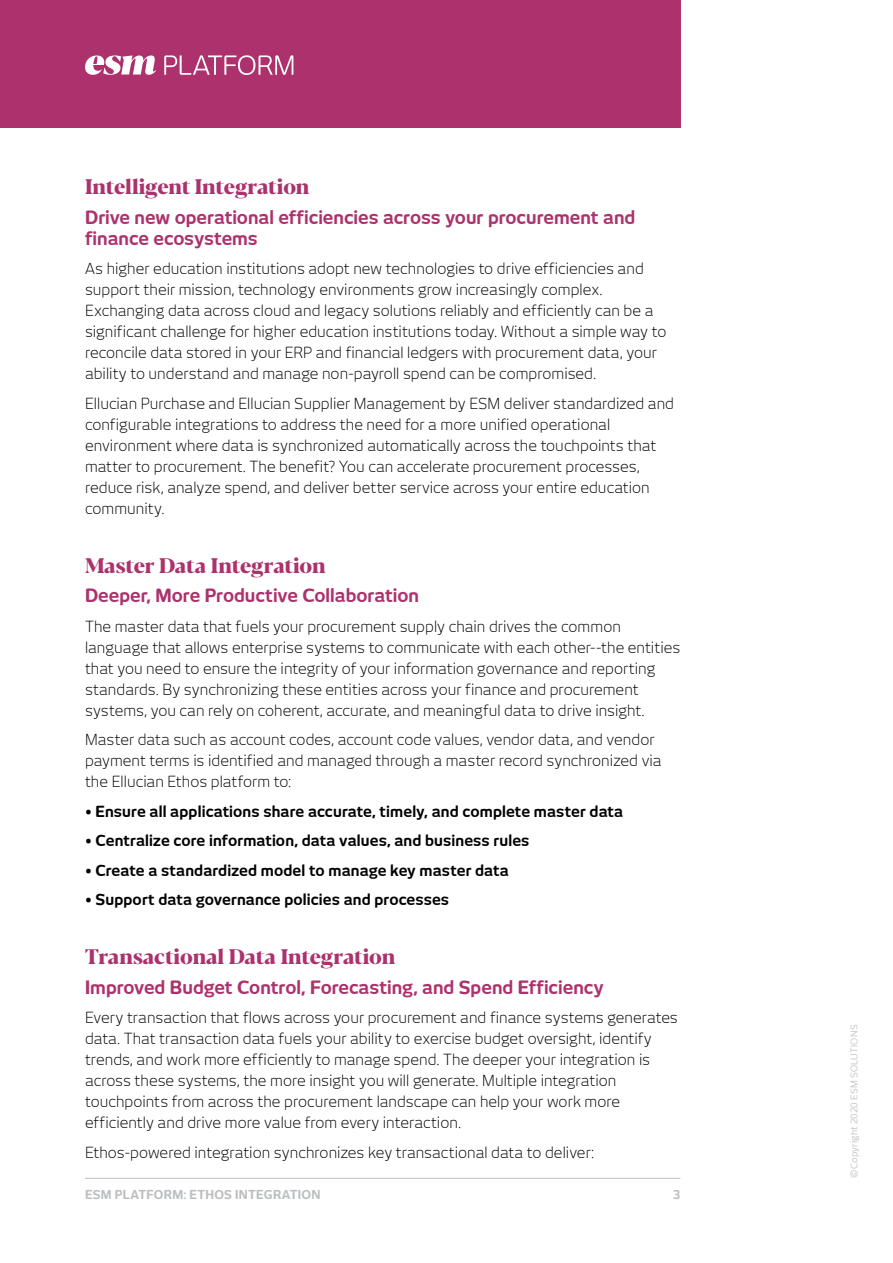
<style>
.page{position:relative;width:893px;height:1263px;background:#fff}
.page>*{position:absolute;margin:0;border:0;box-sizing:border-box;transform-origin:0 0}
.t1{font:700 expanded 21px "Blacker Pro Dis";letter-spacing:-.01em;color:#ac316c}
.t2{font:700 18px/21px "New June";letter-spacing:-.005em;color:#ac316c}
.t3{font:300 15px/21px "New June";letter-spacing:.005em;color:#000}
.t4{font:700 15px "New June";letter-spacing:.005em;color:#000}
.t5{font:700 12.15px "New June";letter-spacing:.015em;color:#bcbec0}
.t6{font:9.15px "New June";letter-spacing:.025em;color:#bcbec0}
</style>
<div class="page">
<hr style="left:85px;top:1178px;width:595px;height:1px;background:#bcbec0">
<div style="left:0;top:0;width:680px;height:128px;background:#ac316c"></div>
<svg style="left:85px;top:55px;width:208px;height:20px"></svg>
<h1 class="t1" style="left:85px;top:171px;width:226px">Intelligent Integration</h1>
<p class="t2" style="left:85px;top:206px;width:552px">Drive new operational efficiencies across your procurement and finance ecosystems</p>
<p class="t3" style="left:85px;top:258px;width:583px">As higher education institutions adopt new technologies to drive efficiencies and support their mission, technology environments grow increasingly complex.<br>Exchanging data across cloud and legacy solutions reliably and efficiently can be a significant challenge for higher education institutions today. Without a simple way to reconcile data stored in your ERP and financial ledgers with procurement data, your ability to understand and manage non-payroll spend can be compromised.</p>
<p class="t3" style="left:85px;top:393px;width:591px">Ellucian Purchase and Ellucian Supplier Management by ESM deliver standardized and configurable integrations to address the need for a more unified operational environment where data is synchronized automatically across the touchpoints that matter to procurement. The benefit? You can accelerate procurement processes, reduce risk, analyze spend, and deliver better service across your entire education community.</p>
<h1 class="t1" style="left:85px;top:550px;width:242px">Master Data Integration</h1>
<p class="t2" style="left:85px;top:585px;width:335px">Deeper, More Productive Collaboration</p>
<p class="t3" style="left:85px;top:616px;width:597px">The master data that fuels your procurement supply chain drives the common language that allows enterprise systems to communicate with each other--the entities that you need to ensure the integrity of your information governance and reporting standards. By synchronizing these entities across your finance and procurement systems, you can rely on coherent, accurate, and meaningful data to drive insight.</p>
<p class="t3" style="left:85px;top:729px;width:578px">Master data such as account codes, account code values, vendor data, and vendor payment terms is identified and managed through a master record synchronized via the Ellucian Ethos platform to:</p>
<p class="t4" style="left:85px;top:802px;width:540px">• Ensure all applications share accurate, timely, and complete master data</p>
<p class="t4" style="left:85px;top:832px;width:446px">• Centralize core information, data values, and business rules</p>
<p class="t4" style="left:85px;top:861px;width:425px">• Create a standardized model to manage key master data</p>
<p class="t4" style="left:85px;top:891px;width:366px">• Support data governance policies and processes</p>
<h1 class="t1" style="left:85px;top:941px;width:312px">Transactional Data Integration</h1>
<p class="t2" style="left:85px;top:976px;width:520px">Improved Budget Control, Forecasting, and Spend Efficiency</p>
<p class="t3" style="left:85px;top:1007px;width:594px">Every transaction that flows across your procurement and finance systems generates data. That transaction data fuels your ability to exercise budget oversight, identify trends, and work more efficiently to manage spend. The deeper your integration is across these systems, the more insight you will generate. Multiple integration touchpoints from across the procurement landscape can help your work more efficiently and drive more value from every interaction.</p>
<p class="t3" style="left:85px;top:1142px;width:511px">Ethos-powered integration synchronizes key transactional data to deliver:</p>
<p class="t5" style="left:85px;top:1187px;width:237px">ESM PLATFORM: ETHOS INTEGRATION</p>
<p class="t5" style="left:673px;top:1187px;width:9px">3</p>
<p class="t6" style="left:849px;top:1178px;width:155px;rotate:-90deg">©Copyright 2020 ESM SOLUTIONS</p>
</div>
